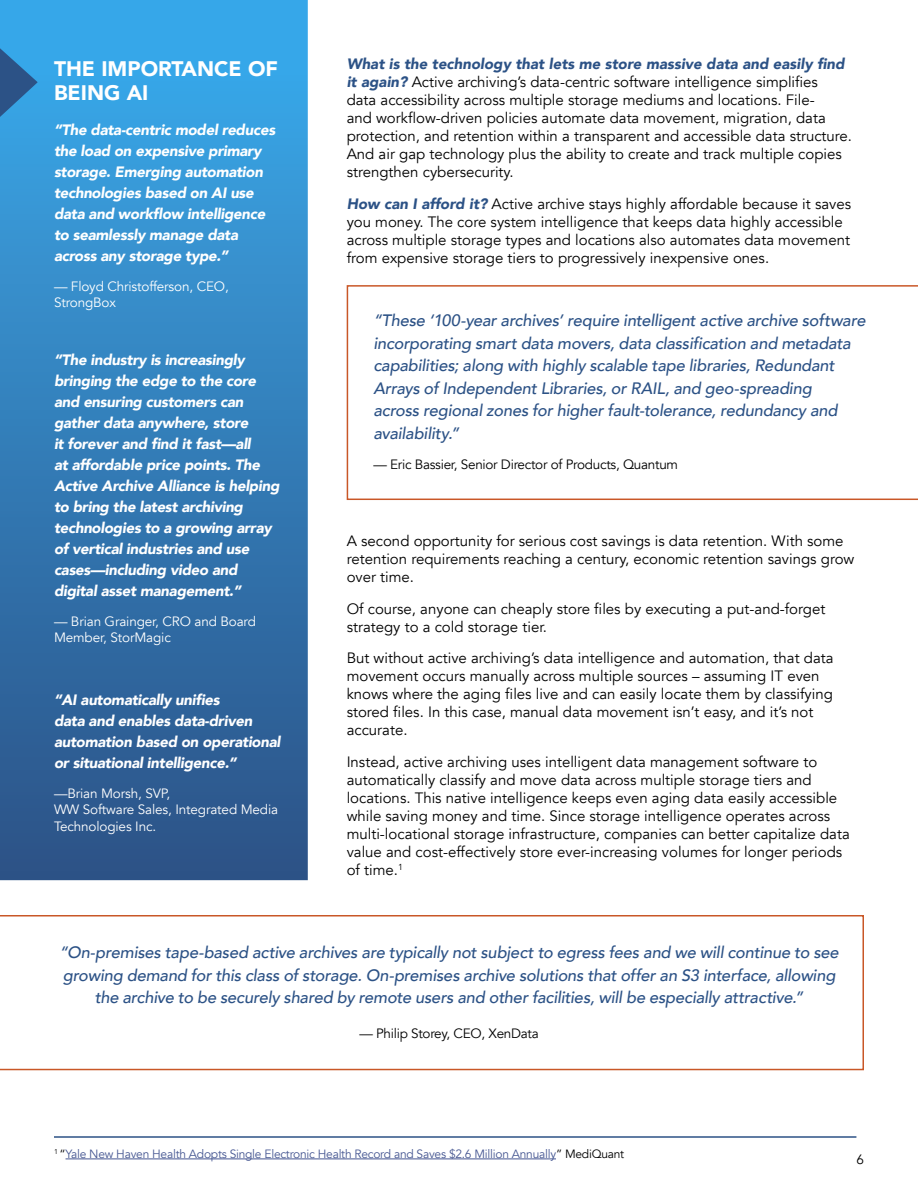
<style>
.page{position:relative;width:918px;height:1188px;background:#fff}
.page>*{position:absolute;margin:0;border:0;box-sizing:border-box;transform-origin:0 0}
.t1{font:900 21px/24px "Avenir";color:#fff}
.t2{font:italic 500 16.5px/22.5px "Avenir";letter-spacing:-.015em;color:#2c5286;text-align:center}
.t3{font:15px/18px "Avenir";color:#000}
.t4{font:italic 900 15px/21px "Avenir";letter-spacing:-.02em;color:#fff}
.t5{font:13.5px/16.5px "Avenir";letter-spacing:-.01em;color:#fff}
.t6{font:13.5px "Avenir";letter-spacing:-.02em;color:#000}
.t7{font:12px "Avenir";letter-spacing:-.02em;color:#465792}
.s1{font-weight:900;font-style:italic;color:#2c5286}
.s2{color:#000}
</style>
<div class="page">
<svg style="left:0;top:915px;width:864px;height:155px"></svg>
<svg style="left:0;top:0;width:308px;height:880px;background:#327db8"></svg>
<svg style="left:0;top:36px;width:38px;height:93px;background:#3286c2"></svg>
<hr style="left:54px;top:1136px;width:802px;height:2px;background:#2c5286">
<hr style="left:66px;top:1159px;width:490px;height:1px;background:#465792">
<svg style="left:347px;top:285px;width:571px;height:215px"></svg>
<h1 class="t1" style="left:54px;top:56px;width:225px">THE IMPORTANCE OF<br>BEING AI</h1>
<p class="t4" style="left:54px;top:119px;width:223px">“The data-centric model reduces the load on expensive primary storage. Emerging automation technologies based on AI use data and workflow intelligence to seamlessly manage data across any storage type.”</p>
<p class="t5" style="left:54px;top:278px;width:176px">— Floyd Christofferson, CEO,<br>StrongBox</p>
<p class="t4" style="left:54px;top:349px;width:227px">“The industry is increasingly bringing the edge to the core and ensuring customers can gather data anywhere, store<br>it forever and find it fast—all<br>at affordable price points. The<br>Active Archive Alliance is helping to bring the latest archiving technologies to a growing array of vertical industries and use cases—including video and digital asset management.”</p>
<p class="t5" style="left:54px;top:613px;width:203px">— Brian Grainger, CRO and Board<br>Member, StorMagic</p>
<p class="t4" style="left:54px;top:689px;width:228px">“AI automatically unifies<br>data and enables data-driven automation based on operational or situational intelligence.”</p>
<p class="t5" style="left:54px;top:785px;width:226px">—Brian Morsh, SVP,<br>WW Software Sales, Integrated Media<br>Technologies Inc.</p>
<p class="t3" style="left:347px;top:55px;width:507px"><span class="s1">What is the technology that lets me store massive data and easily find it again?</span> Active archiving’s data-centric software intelligence simplifies<br>data accessibility across multiple storage mediums and locations. File-<br>and workflow-driven policies automate data movement, migration, data protection, and retention within a transparent and accessible data structure.<br>And air gap technology plus the ability to create and track multiple copies strengthen cybersecurity.</p>
<p class="t3" style="left:347px;top:195px;width:506px"><span class="s1">How can I afford it?</span> Active archive stays highly affordable because it saves you money. The core system intelligence that keeps data highly accessible across multiple storage types and locations also automates data movement from expensive storage tiers to progressively inexpensive ones.</p>
<p class="t2" style="left:373px;top:309px;width:494px;text-align:left">“These ‘100-year archives’ require intelligent active archive software incorporating smart data movers, data classification and metadata capabilities; along with highly scalable tape libraries, Redundant Arrays of Independent Libraries, or RAIL, and geo-spreading<br>across regional zones for higher fault-tolerance, redundancy and availability.”</p>
<p class="t6" style="left:373px;top:456px;width:306px">— Eric Bassier, Senior Director of Products, Quantum</p>
<p class="t3" style="left:347px;top:532px;width:509px">A second opportunity for serious cost savings is data retention. With some retention requirements reaching a century, economic retention savings grow over time.</p>
<p class="t3" style="left:347px;top:600px;width:480px">Of course, anyone can cheaply store files by executing a put-and-forget strategy to a cold storage tier.</p>
<p class="t3" style="left:347px;top:649px;width:488px">But without active archiving’s data intelligence and automation, that data movement occurs manually across multiple sources – assuming IT even knows where the aging files live and can easily locate them by classifying stored files. In this case, manual data movement isn’t easy, and it’s not accurate.</p>
<p class="t3" style="left:347px;top:753px;width:505px">Instead, active archiving uses intelligent data management software to automatically classify and move data across multiple storage tiers and locations. This native intelligence keeps even aging data easily accessible while saving money and time. Since storage intelligence operates across multi-locational storage infrastructure, companies can better capitalize data value and cost-effectively store ever-increasing volumes for longer periods of time.<sup>1</sup></p>
<p class="t2" style="left:59px;top:942px;width:781px">“On-premises tape-based active archives are typically not subject to egress fees and we will continue to see growing demand for this class of storage. On-premises archive solutions that offer an S3 interface, allowing the archive to be securely shared by remote users and other facilities, will be especially attractive.”</p>
<p class="t6" style="left:359px;top:1026px;width:181px">— Philip Storey, CEO, XenData</p>
<p class="t7" style="left:54px;top:1147px;width:572px"><sup>1</sup> <span class="s2">“</span>Yale New Haven Health Adopts Single Electronic Health Record and Saves $2.6 Million Annually<span class="s2">” MediQuant</span></p>
<p class="t6" style="left:856px;top:1151px;width:9px">6</p>
</div>
